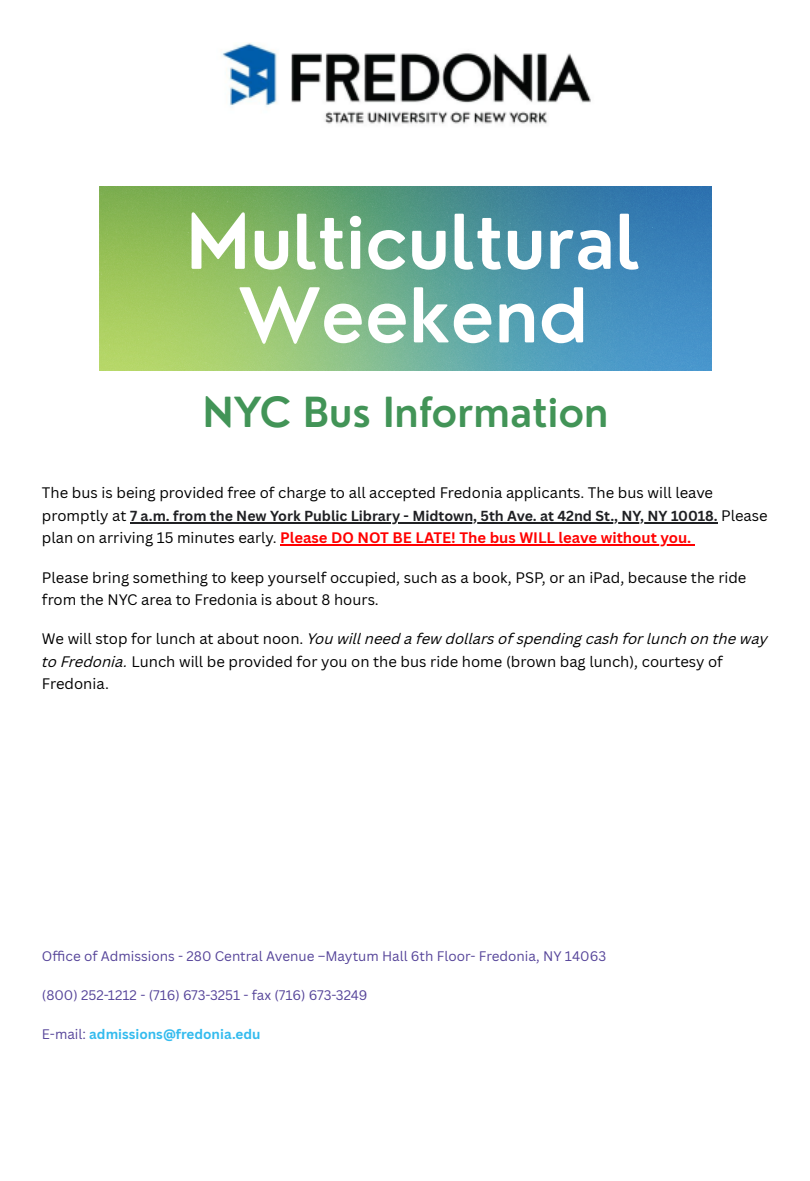
<style>
.page{position:relative;width:810px;height:1181px;background:#fff}
.page>*{position:absolute;margin:0;border:0;box-sizing:border-box;transform-origin:0 0}
.t1{font:600 73.5px "Nourd";color:#fff}
.t2{font:600 40.35px "Nourd";color:#429457}
.t3{font:14.85px/22.8px "Canva Sans";color:#000}
.t4{font:700 14.85px "Canva Sans";color:#f00}
.t5{font:700 14.1px "Canva Sans";color:#202124}
.t6{font:13.5px "Canva Sans";color:#549}
.t7{font:700 13.5px "Canva Sans";color:#3be}
.s1{font-weight:400;font-size:14.85px;color:#000}
.s2{font-weight:400;color:#000}
.s3{font-style:italic}
.s4{font-weight:400;color:#549}
</style>
<div class="page">
<hr style="left:130px;top:522px;width:588px;height:1px;background:#202124">
<hr style="left:280px;top:544px;width:411px;height:1px;background:#f00">
<img style="left:222px;top:43px;width:369px;height:81px">
<img style="left:100px;top:186px;width:612px;height:184px">
<p class="t1" style="left:186px;top:195px;width:456px">Multicultural</p>
<p class="t1" style="left:238px;top:269px;width:351px">Weekend</p>
<p class="t2" style="left:203px;top:387px;width:407px">NYC Bus Information</p>
<p class="t3" style="left:42px;top:481px;width:673px">The bus is being provided free of charge to all accepted Fredonia applicants. The bus will leave</p>
<p class="t5" style="left:42px;top:506px;width:727px"><span class="s1">promptly at</span> 7 a.m. from the New York Public Library - Midtown, 5th Ave. at 42nd St., NY, NY 10018. <span class="s1">Please</span></p>
<p class="t4" style="left:42px;top:527px;width:651px"><span class="s2">plan on arriving 15 minutes early.</span> Please DO NOT BE LATE! The bus WILL leave without you.</p>
<p class="t3" style="left:42px;top:566px;width:706px;line-height:22.2px">Please bring something to keep yourself occupied, such as a book, PSP, or an iPad, because the ride from the NYC area to Fredonia is about 8 hours.</p>
<p class="t3" style="left:42px;top:626px;width:727px">We will stop for lunch at about noon. <span class="s3">You will need a few dollars of spending cash for lunch on the way to Fredonia.</span> Lunch will be provided for you on the bus ride home (brown bag lunch), courtesy of<br>Fredonia.</p>
<p class="t6" style="left:42px;top:946px;width:566px">Office of Admissions - 280 Central Avenue –Maytum Hall 6th Floor- Fredonia, NY 14063</p>
<p class="t6" style="left:42px;top:985px;width:327px">(800) 252-1212 - (716) 673-3251 - fax (716) 673-3249</p>
<p class="t7" style="left:42px;top:1024px;width:220px"><span class="s4">E-mail:</span> admissions@fredonia.edu</p>
</div>
